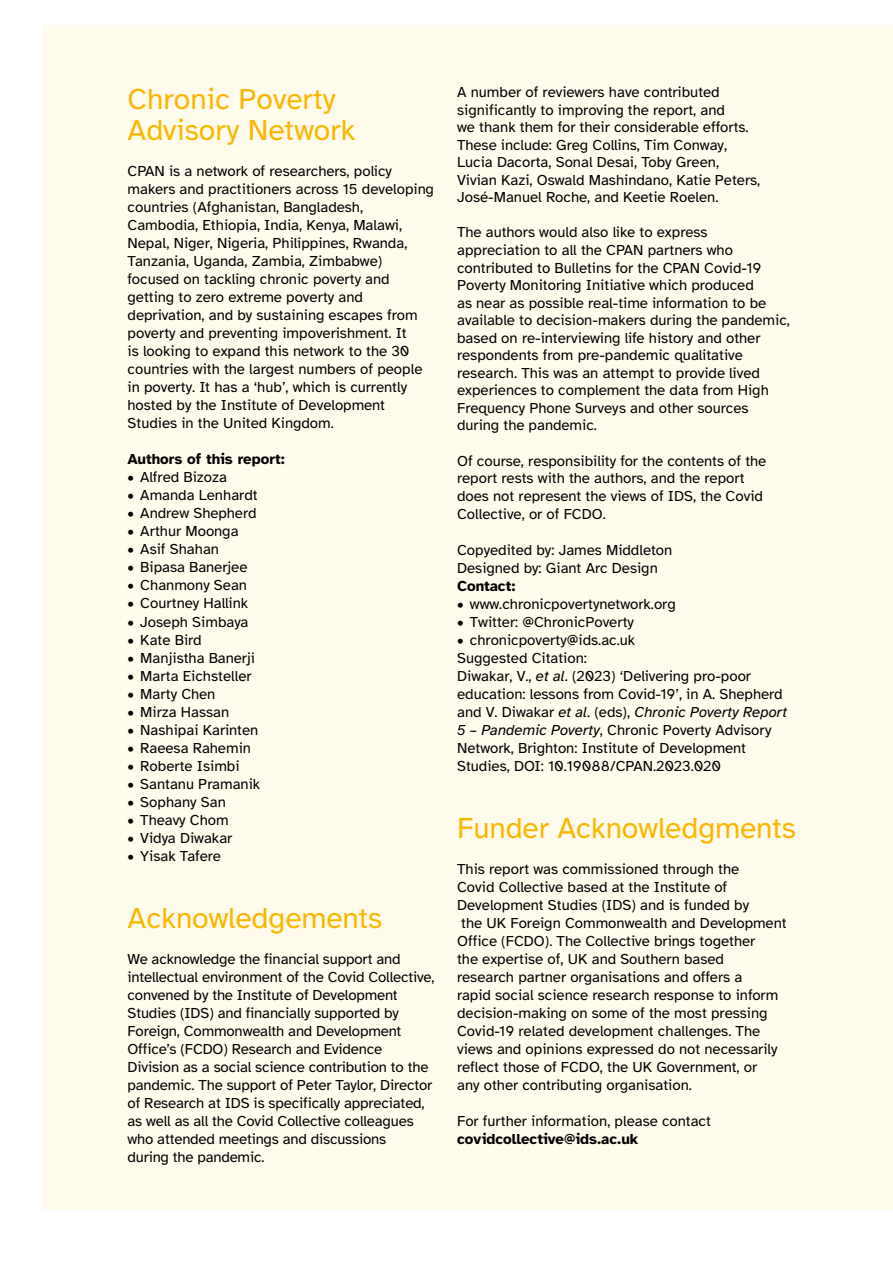
<style>
.page{position:relative;width:893px;height:1263px;background:#fff}
.page>*{position:absolute;margin:0;border:0;box-sizing:border-box;transform-origin:0 0}
.t1{font:30px/31.5px "Atkinson Hyperlegible";color:#fab600}
.t2{font:15px/18px "Atkinson Hyperlegible";color:#000}
.t3{font:700 15px "Atkinson Hyperlegible";color:#000}
.s1{font-style:italic}
</style>
<div class="page">
<div style="left:43px;top:26px;width:850px;height:1184px;background:#fffbed"></div>
<h1 class="t1" style="left:128px;top:84px;width:229px">Chronic Poverty<br>Advisory Network</h1>
<p class="t2" style="left:128px;top:163px;width:308px">CPAN is a network of researchers, policy makers and practitioners across 15 developing countries (Afghanistan, Bangladesh, Cambodia, Ethiopia, India, Kenya, Malawi, Nepal, Niger, Nigeria, Philippines, Rwanda, Tanzania, Uganda, Zambia, Zimbabwe) focused on tackling chronic poverty and getting to zero extreme poverty and deprivation, and by sustaining escapes from poverty and preventing impoverishment. It<br>is looking to expand this network to the 30 countries with the largest numbers of people in poverty. It has a ‘hub’, which is currently hosted by the Institute of Development Studies in the United Kingdom.</p>
<p class="t3" style="left:128px;top:451px;width:159px">Authors of this report:</p>
<p class="t2" style="left:128px;top:469px;width:101px">• Alfred Bizoza</p>
<p class="t2" style="left:128px;top:487px;width:132px">• Amanda Lenhardt</p>
<p class="t2" style="left:128px;top:505px;width:131px">• Andrew Shepherd</p>
<p class="t2" style="left:128px;top:523px;width:112px">• Arthur Moonga</p>
<p class="t2" style="left:128px;top:541px;width:93px">• Asif Shahan</p>
<p class="t2" style="left:128px;top:559px;width:121px">• Bipasa Banerjee</p>
<p class="t2" style="left:128px;top:577px;width:121px">• Chanmony Sean</p>
<p class="t2" style="left:128px;top:595px;width:122px">• Courtney Hallink</p>
<p class="t2" style="left:128px;top:613px;width:122px">• Joseph Simbaya</p>
<p class="t2" style="left:128px;top:631px;width:76px">• Kate Bird</p>
<p class="t2" style="left:128px;top:649px;width:129px">• Manjistha Banerji</p>
<p class="t2" style="left:128px;top:667px;width:125px">• Marta Eichsteller</p>
<p class="t2" style="left:128px;top:685px;width:89px">• Marty Chen</p>
<p class="t2" style="left:128px;top:703px;width:103px">• Mirza Hassan</p>
<p class="t2" style="left:128px;top:721px;width:132px">• Nashipai Karinten</p>
<p class="t2" style="left:128px;top:739px;width:125px">• Raeesa Rahemin</p>
<p class="t2" style="left:128px;top:757px;width:114px">• Roberte Isimbi</p>
<p class="t2" style="left:128px;top:775px;width:134px">• Santanu Pramanik</p>
<p class="t2" style="left:128px;top:793px;width:100px">• Sophany San</p>
<p class="t2" style="left:128px;top:811px;width:103px">• Theavy Chom</p>
<p class="t2" style="left:128px;top:829px;width:106px">• Vidya Diwakar</p>
<p class="t2" style="left:128px;top:847px;width:95px">• Yisak Tafere</p>
<h1 class="t1" style="left:128px;top:903px;width:256px">Acknowledgements</h1>
<p class="t2" style="left:128px;top:950px;width:309px">We acknowledge the financial support and intellectual environment of the Covid Collective, convened by the Institute of Development Studies (IDS) and financially supported by Foreign, Commonwealth and Development Office’s (FCDO) Research and Evidence Division as a social science contribution to the pandemic. The support of Peter Taylor, Director of Research at IDS is specifically appreciated, as well as all the Covid Collective colleagues who attended meetings and discussions<br>during the pandemic.</p>
<p class="t2" style="left:457px;top:83px;width:305px;line-height:17.5px">A number of reviewers have contributed significantly to improving the report, and<br>we thank them for their considerable efforts.<br>These include: Greg Collins, Tim Conway, Lucia Dacorta, Sonal Desai, Toby Green, Vivian Kazi, Oswald Mashindano, Katie Peters, José-Manuel Roche, and Keetie Roelen.</p>
<p class="t2" style="left:457px;top:224px;width:334px;line-height:17.5px">The authors would also like to express appreciation to all the CPAN partners who contributed to Bulletins for the CPAN Covid-19<br>Poverty Monitoring Initiative which produced<br>as near as possible real-time information to be available to decision-makers during the pandemic, based on re-interviewing life history and other respondents from pre-pandemic qualitative research. This was an attempt to provide lived experiences to complement the data from High Frequency Phone Surveys and other sources during the pandemic.</p>
<p class="t2" style="left:457px;top:452px;width:311px">Of course, responsibility for the contents of the report rests with the authors, and the report does not represent the views of IDS, the Covid Collective, or of FCDO.</p>
<p class="t2" style="left:457px;top:541px;width:217px">Copyedited by: James Middleton<br>Designed by: Giant Arc Design</p>
<p class="t3" style="left:457px;top:577px;width:60px">Contact:</p>
<p class="t2" style="left:457px;top:595px;width:220px">• www.chronicpovertynetwork.org</p>
<p class="t2" style="left:457px;top:613px;width:178px">• Twitter: @ChronicPoverty</p>
<p class="t2" style="left:457px;top:631px;width:332px">• chronicpoverty@ids.ac.uk<br>Suggested Citation:<br>Diwakar, V., <span class="s1">et al</span>. (2023) ‘Delivering pro-poor education: lessons from Covid-19’, in A. Shepherd and V. Diwakar <span class="s1">et al</span>. (eds), <span class="s1">Chronic Poverty Report 5 – Pandemic Poverty</span>, Chronic Poverty Advisory Network, Brighton: Institute of Development Studies, DOI: 10.19088/CPAN.2023.020</p>
<h1 class="t1" style="left:457px;top:813px;width:340px">Funder Acknowledgments</h1>
<p class="t2" style="left:457px;top:860px;width:331px">This report was commissioned through the<br>Covid Collective based at the Institute of Development Studies (IDS) and is funded by<br>the UK Foreign Commonwealth and Development Office (FCDO). The Collective brings together<br>the expertise of, UK and Southern based<br>research partner organisations and offers a<br>rapid social science research response to inform decision-making on some of the most pressing Covid-19 related development challenges. The views and opinions expressed do not necessarily reflect those of FCDO, the UK Government, or<br>any other contributing organisation.</p>
<p class="t2" style="left:457px;top:1112px;width:255px">For further information, please contact</p>
<p class="t3" style="left:457px;top:1130px;width:183px">covidcollective@ids.ac.uk</p>
</div>
